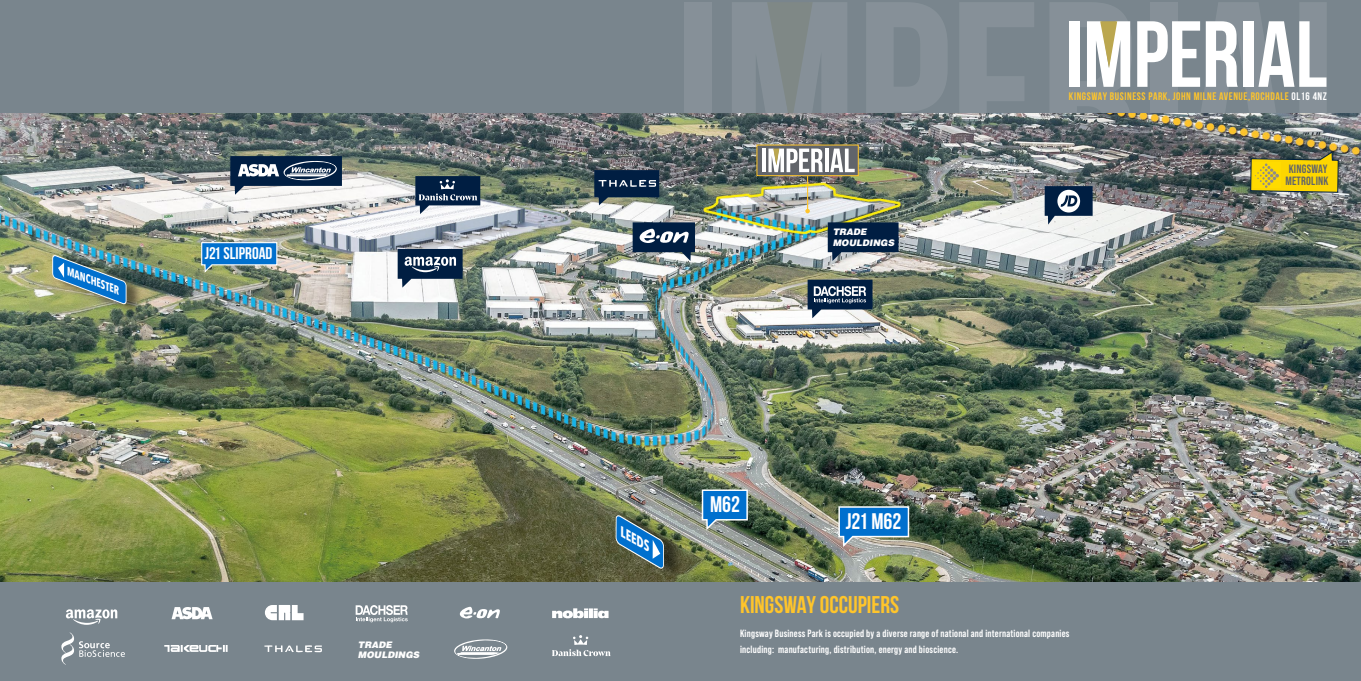
<style>
.page{position:relative;width:1361px;height:681px;background:#fff}
.page>*{position:absolute;margin:0;border:0;box-sizing:border-box;transform-origin:0 0}
.t1{font:700 24.15px "Bebas Neue";color:#ffc52b}
.t2{font:700 22.5px "Bebas Neue";color:#fff}
.t3{font:700 16.88px "Bebas Neue";color:#fff}
.t4{font:italic 700 13.12px "Avenir Next Condensed";color:#fff;scale:1.07 1}
.t5{font:700 12px/11.2px "Bebas Neue Pro";letter-spacing:.02em;color:#61646a}
.t6{font:italic 700 11.4px "Avenir Next Condensed";color:#fff;scale:.91 1}
.t7{font:700 10.95px "Bebas Neue";letter-spacing:.05em;color:#ffc52b}
.t8{font:700 10.5px/15.8px "Bebas Neue Pro";letter-spacing:.02em;color:#fff}
.t9{font:italic 900 9px/10.8px "Helvetica";color:#fff}
.s1{color:#fff}
</style>
<div class="page">
<div style="left:0;top:0;width:1361px;height:680px;background:#79858d"></div>
<svg style="left:960px;top:2px;width:74px;height:111px"></svg>
<svg style="left:866px;top:2px;width:81px;height:111px"></svg>
<div style="left:684px;top:2px;width:28px;height:176px;background:#869098"></div>
<img style="left:0;top:113px;width:1361px;height:468px">
<svg style="left:701px;top:488px;width:47px;height:43px;background:#3981b7"></svg>
<svg style="left:837px;top:505px;width:73px;height:43px;background:#458ac0"></svg>
<svg style="left:201px;top:241px;width:77px;height:33px;background:#3e87b8"></svg>
<svg style="left:632px;top:222px;width:63px;height:39px;background:#4d6076"></svg>
<svg style="left:398px;top:249px;width:64px;height:38px;background:#4e637a"></svg>
<svg style="left:807px;top:279px;width:65px;height:39px;background:#5a6c82"></svg>
<svg style="left:594px;top:170px;width:65px;height:35px;background:#31485e"></svg>
<svg style="left:415px;top:176px;width:65px;height:38px;background:#495e78"></svg>
<svg style="left:552px;top:635px;width:58px;height:20px"></svg>
<svg style="left:1044px;top:2px;width:317px;height:222px"></svg>
<div style="left:756px;top:145px;width:102px;height:31px;background:#61646a"></div>
<svg style="left:732px;top:2px;width:122px;height:176px"></svg>
<hr style="left:807px;top:176px;width:1px;height:35px;background:#ffc52b">
<svg style="left:805px;top:209px;width:5px;height:4px"></svg>
<div style="left:55px;top:253px;width:88px;height:62px;background:#000;opacity:.5"></div>
<img style="left:52px;top:254px;width:75px;height:51px">
<div style="left:620px;top:511px;width:63px;height:67px;background:#000;opacity:.5"></div>
<img style="left:606px;top:495px;width:67px;height:87px">
<svg style="left:230px;top:156px;width:112px;height:39px;background:#5f7187"></svg>
<svg style="left:828px;top:222px;width:70px;height:39px;background:#2b435e"></svg>
<svg style="left:460px;top:606px;width:40px;height:12px"></svg>
<svg style="left:356px;top:605px;width:52px;height:17px"></svg>
<svg style="left:164px;top:645px;width:64px;height:6px"></svg>
<svg style="left:171px;top:607px;width:42px;height:12px"></svg>
<svg style="left:552px;top:608px;width:56px;height:10px"></svg>
<svg style="left:454px;top:639px;width:53px;height:19px"></svg>
<svg style="left:61px;top:632px;width:64px;height:32px"></svg>
<svg style="left:66px;top:609px;width:51px;height:15px"></svg>
<svg style="left:265px;top:605px;width:38px;height:15px"></svg>
<svg style="left:264px;top:645px;width:58px;height:7px"></svg>
<p class="t6" style="left:71px;top:265px;width:63px;rotate:21deg">MANCHESTER</p>
<h3 class="t3" style="left:205px;top:244px;width:69px">J21 SLIPROAD</h3>
<p class="t9" style="left:358px;top:638px;width:63px">TRADE<br>MOULDINGS</p>
<p class="t9" style="left:832px;top:226px;width:63px">TRADE<br>MOULDINGS</p>
<p class="t7" style="left:1069px;top:90px;width:259px">KINGSWAY BUSINESS PARK, JOHN MILNE AVENUE,ROCHDALE <span class="s1">OL16 4NZ</span></p>
<p class="t5" style="left:1285px;top:163px;width:45px">KINGSWAY<br>METROLINK</p>
<p class="t4" style="left:627px;top:524px;width:33px;rotate:30deg">LEEDS</p>
<h2 class="t2" style="left:710px;top:492px;width:31px">M62</h2>
<h2 class="t2" style="left:845px;top:508px;width:57px">J21 M62</h2>
<h1 class="t1" style="left:740px;top:591px;width:161px">KINGSWAY OCCUPIERS</h1>
<p class="t8" style="left:740px;top:625px;width:331px">Kingsway Business Park is occupied by a diverse range of national and international companies including: manufacturing, distribution, energy and bioscience.</p>
</div>
